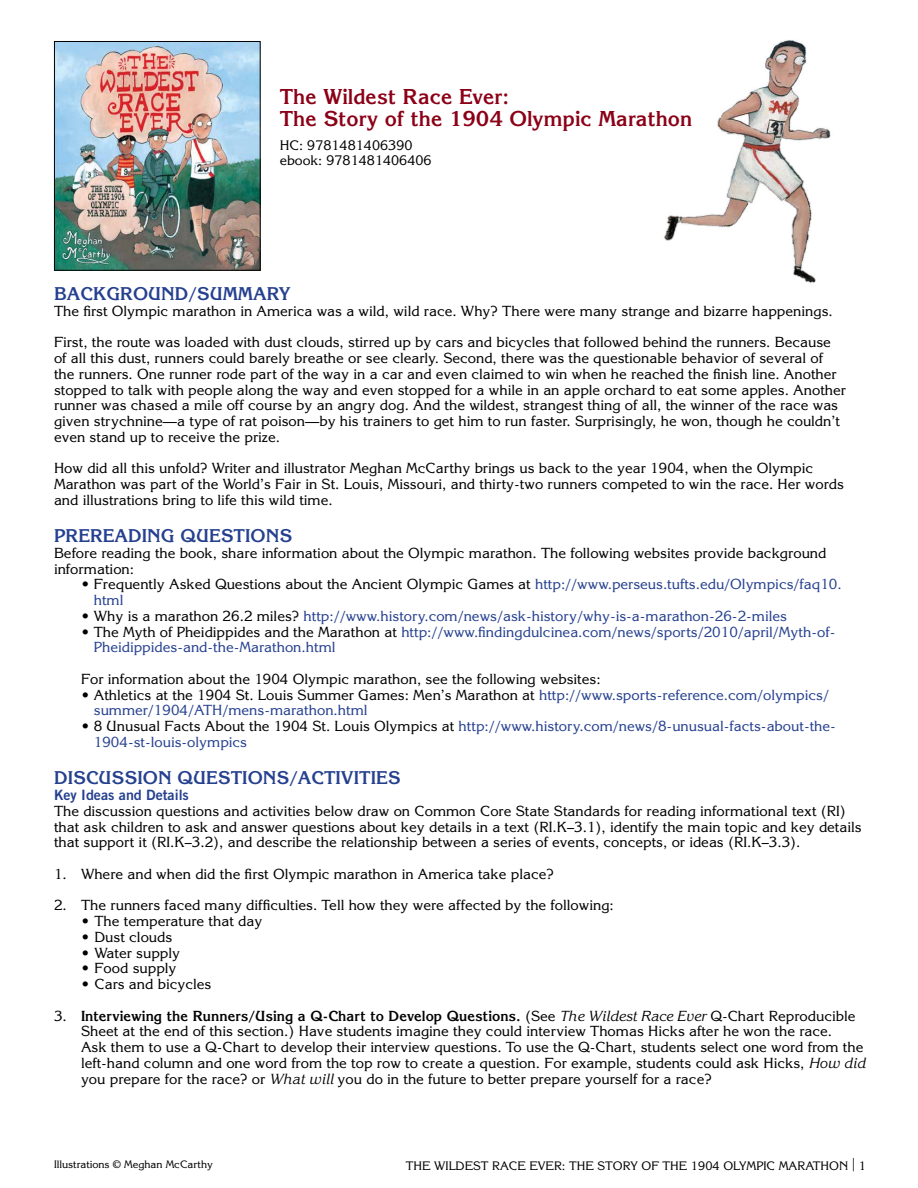
<style>
.page{position:relative;width:918px;height:1188px;background:#fff}
.page>*{position:absolute;margin:0;border:0;box-sizing:border-box;transform-origin:0 0}
.t1{font:700 21px/22.5px "Korinna Std";color:#8b0017}
.t2{font:700 18px "Korinna Std";color:#25408f}
.t3{font:14.25px/15.8px "Korinna Std";color:#000}
.t4{font:14.25px/15.8px "Korinna Std";color:#25408f}
.t5{font:14.25px "Trade Gothic LT Std Bd 2";color:#25408f}
.t6{font:13.5px/15px "Korinna Std";color:#000}
.t7{font:12px "Korinna Std";color:#000}
.t8{font:10.5px "Korinna Std";color:#000}
.s1{color:#25408f}
.s2{color:#000}
.s3{font-weight:700}
.s4{font-style:italic}
.s5{font-size:13.5px}
</style>
<div class="page">
<img style="left:56px;top:43px;width:203px;height:226px">
<div style="left:54px;top:41px;width:207px;height:230px;border:1px solid #000"></div>
<img style="left:664px;top:40px;width:167px;height:243px">
<h1 class="t1" style="left:280px;top:85px;width:414px">The Wildest Race Ever:<br>The Story of the 1904 Olympic Marathon</h1>
<p class="t6" style="left:280px;top:138px;width:154px">HC: 9781481406390 ebook: 9781481406406</p>
<p class="t2" style="left:54px;top:283px;width:238px">BACKGROUND/SUMMARY</p>
<p class="t3" style="left:54px;top:303px;width:780px">The first Olympic marathon in America was a wild, wild race. Why? There were many strange and bizarre happenings.</p>
<p class="t3" style="left:54px;top:334px;width:794px">First, the route was loaded with dust clouds, stirred up by cars and bicycles that followed behind the runners. Because of all this dust, runners could barely breathe or see clearly. Second, there was the questionable behavior of several of the runners. One runner rode part of the way in a car and even claimed to win when he reached the finish line. Another stopped to talk with people along the way and even stopped for a while in an apple orchard to eat some apples. Another runner was chased a mile off course by an angry dog. And the wildest, strangest thing of all, the winner of the race was given strychnine—a type of rat poison—by his trainers to get him to run faster. Surprisingly, he won, though he couldn’t even stand up to receive the prize.</p>
<p class="t3" style="left:54px;top:460px;width:792px">How did all this unfold? Writer and illustrator Meghan McCarthy brings us back to the year 1904, when the Olympic<br>Marathon was part of the World’s Fair in St. Louis, Missouri, and thirty-two runners competed to win the race. Her words and illustrations bring to life this wild time.</p>
<p class="t2" style="left:54px;top:525px;width:240px">PREREADING QUESTIONS</p>
<p class="t3" style="left:54px;top:545px;width:774px">Before reading the book, share information about the Olympic marathon. The following websites provide background information:</p>
<p class="t3" style="left:94px;top:576px;width:749px;text-indent:-13px">• Frequently Asked Questions about the Ancient Olympic Games at <span class="s1">http://www.perseus.tufts.edu/Olympics/faq10. html</span></p>
<p class="t4" style="left:81px;top:608px;width:707px"><span class="s2">• Why is a marathon 26.2 miles?</span> http://www.history.com/news/ask-history/why-is-a-marathon-26-2-miles</p>
<p class="t4" style="left:94px;top:624px;width:743px;text-indent:-13px"><span class="s2">• The Myth of Pheidippides and the Marathon at</span> http://www.findingdulcinea.com/news/sports/2010/april/Myth-of-<br>Pheidippides-and-the-Marathon.html</p>
<p class="t3" style="left:81px;top:671px;width:521px">For information about the 1904 Olympic marathon, see the following websites:</p>
<p class="t4" style="left:94px;top:687px;width:737px;text-indent:-13px"><span class="s2">• Athletics at the 1904 St. Louis Summer Games: Men’s Marathon at</span> http://www.sports-reference.com/olympics/ summer/1904/ATH/mens-marathon.html</p>
<p class="t4" style="left:94px;top:718px;width:744px;text-indent:-13px"><span class="s2">• 8 Unusual Facts About the 1904 St. Louis Olympics at</span> http://www.history.com/news/8-unusual-facts-about-the-<br>1904-st-louis-olympics</p>
<p class="t2" style="left:54px;top:767px;width:348px">DISCUSSION QUESTIONS/ACTIVITIES</p>
<p class="t5" style="left:54px;top:786px;width:136px">Key Ideas and Details</p>
<p class="t3" style="left:54px;top:803px;width:809px">The discussion questions and activities below draw on Common Core State Standards for reading informational text (RI) that ask children to ask and answer questions about key details in a text (RI.K–3.1), identify the main topic and key details that support it (RI.K–3.2), and describe the relationship between a series of events, concepts, or ideas (RI.K–3.3).</p>
<p class="t3" style="left:54px;top:866px;width:501px">1. Where and when did the first Olympic marathon in America take place?</p>
<p class="t3" style="left:54px;top:897px;width:561px">2. The runners faced many difficulties. Tell how they were affected by the following:</p>
<p class="t3" style="left:81px;top:913px;width:183px">• The temperature that day</p>
<p class="t3" style="left:81px;top:929px;width:93px">• Dust clouds</p>
<p class="t3" style="left:81px;top:945px;width:101px">• Water supply</p>
<p class="t3" style="left:81px;top:960px;width:97px">• Food supply</p>
<p class="t3" style="left:81px;top:976px;width:132px">• Cars and bicycles</p>
<p class="t3" style="left:81px;top:1008px;width:786px;text-indent:-27px">3. <span class="s3">Interviewing the Runners/Using a Q-Chart to Develop Questions.</span> (See <span class="s4">The Wildest Race Ever</span> Q-Chart Reproducible Sheet at the end of this section.) Have students imagine they could interview Thomas Hicks after he won the race.<br>Ask them to use a Q-Chart to develop their interview questions. To use the Q-Chart, students select one word from the left-hand column and one word from the top row to create a question. For example, students could ask Hicks, <span class="s4">How did </span>you prepare for the race? or <span class="s4">What will</span> you do in the future to better prepare yourself for a race?</p>
<p class="t8" style="left:54px;top:1158px;width:160px">Illustrations © Meghan McCarthy</p>
<p class="t7" style="left:406px;top:1158px;width:462px">THE WILDEST RACE EVER: THE STORY OF THE 1904 OLYMPIC MARATHON <span class="s5">|</span> 1</p>
</div>
